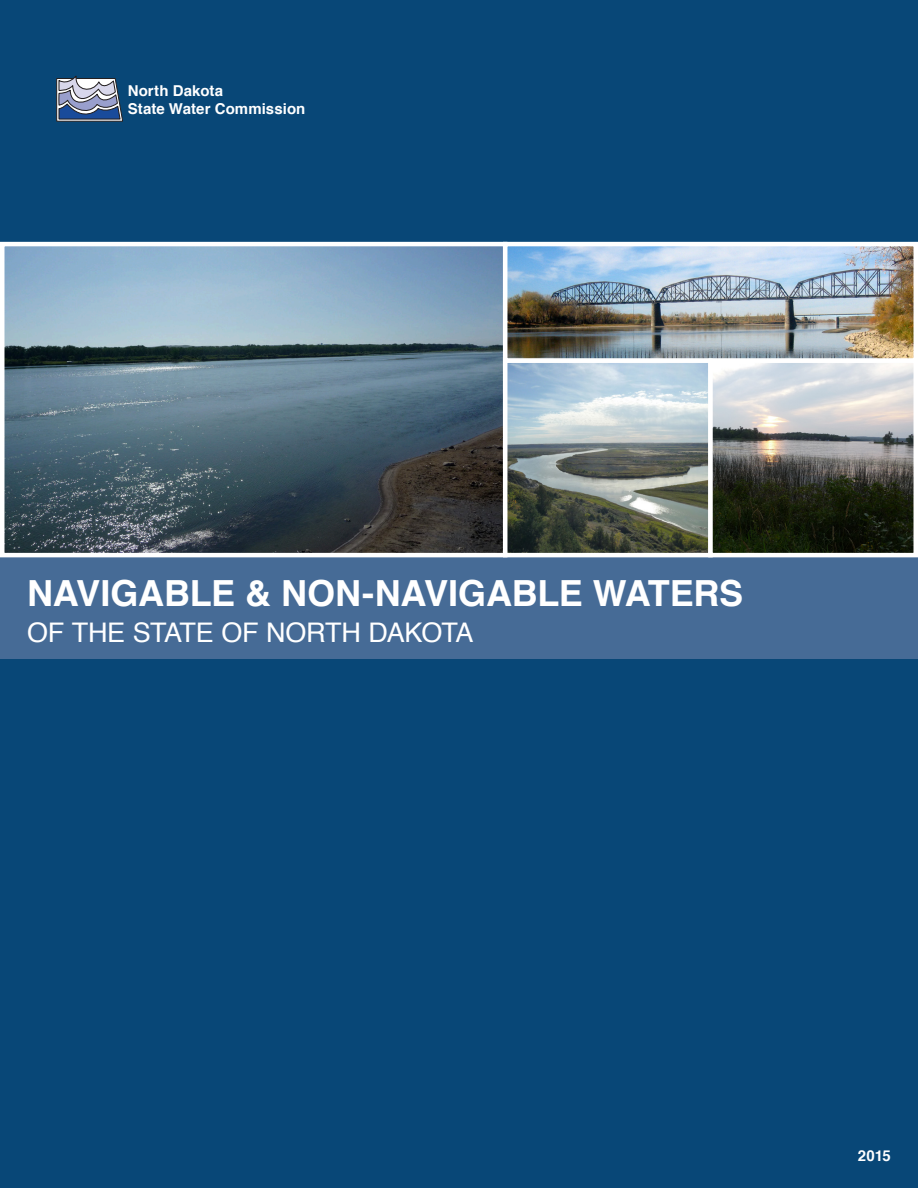
<style>
.page{position:relative;width:918px;height:1188px;background:#084777}
.page>*{position:absolute;margin:0;border:0;box-sizing:border-box;transform-origin:0 0}
.t1{font:700 36px "Helvetica";letter-spacing:-.005em;color:#fff}
.t2{font:27px "Helvetica";letter-spacing:-.01em;color:#fff}
.t3{font:700 15px "Helvetica";letter-spacing:.005em;color:#fff}
</style>
<div class="page">
<div style="left:0;top:555px;width:918px;height:104px;background:#466b96"></div>
<img style="left:5px;top:247px;width:908px;height:305px">
<div style="left:0;top:242px;width:507px;height:315px;border:4px solid #fff"></div>
<div style="left:503px;top:242px;width:415px;height:121px;border:4px solid #fff"></div>
<div style="left:503px;top:358px;width:210px;height:199px;border:4px solid #fff"></div>
<div style="left:708px;top:358px;width:210px;height:199px;border:4px solid #fff"></div>
<svg style="left:56px;top:76px;width:67px;height:46px;background:#7d8ba5"></svg>
<p class="t3" style="left:128px;top:78px;width:97px">North Dakota</p>
<p class="t3" style="left:128px;top:96px;width:179px">State Water Commission</p>
<p class="t1" style="left:27px;top:564px;width:718px">NAVIGABLE &amp; NON-NAVIGABLE WATERS</p>
<p class="t2" style="left:27px;top:611px;width:448px">OF THE STATE OF NORTH DAKOTA</p>
<p class="t3" style="left:858px;top:1144px;width:35px">2015</p>
</div>
